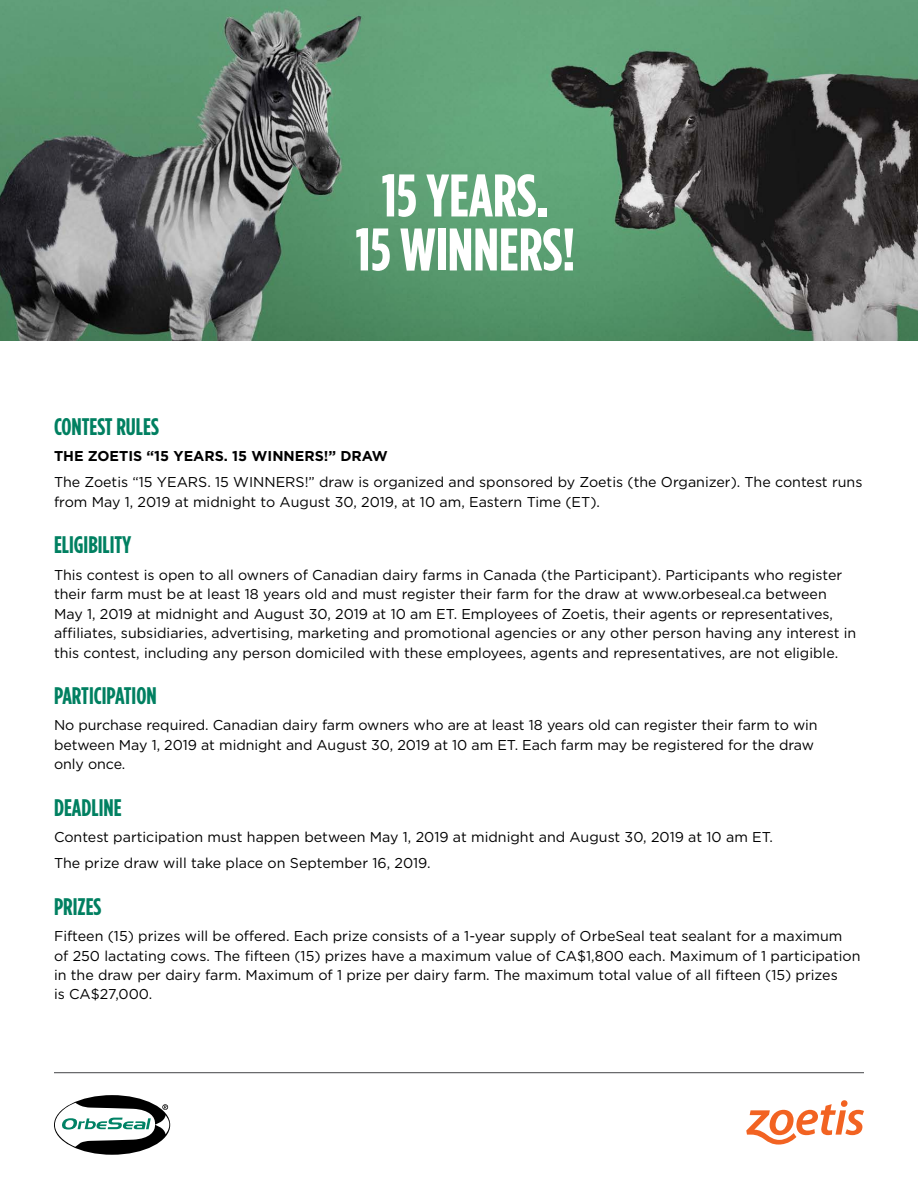
<style>
.page{position:relative;width:918px;height:1188px;background:#fff}
.page>*{position:absolute;margin:0;border:0;box-sizing:border-box;transform-origin:0 0}
.t1{font:700 60px/54px "Gotham Condensed";color:#fff;text-align:center}
.t2{font:700 24px "Gotham Condensed";color:#008061}
.t3{font:14.25px/19.5px "Gotham";color:#000}
.t4{font:700 14.25px "Gotham";color:#000}
</style>
<div class="page">
<hr style="left:54px;top:1072px;width:810px;height:1px;background:#58595b">
<div style="left:841px;top:1100px;width:7px;height:7px;background:#f26322;border-radius:50%"></div>
<svg style="left:746px;top:1104px;width:118px;height:41px"></svg>
<div style="left:54px;top:1095px;width:116px;height:60px;background:#000;border-radius:50%"></div>
<svg style="left:55px;top:1103px;width:114px;height:44px"></svg>
<img style="left:0;top:0;width:918px;height:340px">
<h1 class="t1" style="left:356px;top:168px;width:221px">15 YEARS.<br>15 WINNERS!</h1>
<h2 class="t2" style="left:54px;top:413px;width:106px">CONTEST RULES</h2>
<p class="t4" style="left:54px;top:447px;width:335px">THE ZOETIS “15 YEARS. 15 WINNERS!” DRAW</p>
<p class="t3" style="left:54px;top:472px;width:810px">The Zoetis “15 YEARS. 15 WINNERS!” draw is organized and sponsored by Zoetis (the Organizer). The contest runs from May 1, 2019 at midnight to August 30, 2019, at 10 am, Eastern Time (ET).</p>
<h2 class="t2" style="left:54px;top:531px;width:79px">ELIGIBILITY</h2>
<p class="t3" style="left:54px;top:565px;width:804px">This contest is open to all owners of Canadian dairy farms in Canada (the Participant). Participants who register their farm must be at least 18 years old and must register their farm for the draw at www.orbeseal.ca between May 1, 2019 at midnight and August 30, 2019 at 10 am ET. Employees of Zoetis, their agents or representatives, affiliates, subsidiaries, advertising, marketing and promotional agencies or any other person having any interest in this contest, including any person domiciled with these employees, agents and representatives, are not eligible.</p>
<h2 class="t2" style="left:54px;top:682px;width:104px">PARTICIPATION</h2>
<p class="t3" style="left:54px;top:715px;width:765px">No purchase required. Canadian dairy farm owners who are at least 18 years old can register their farm to win between May 1, 2019 at midnight and August 30, 2019 at 10 am ET. Each farm may be registered for the draw only once.</p>
<h2 class="t2" style="left:54px;top:793px;width:69px">DEADLINE</h2>
<p class="t3" style="left:54px;top:824px;width:721px;line-height:26.2px">Contest participation must happen between May 1, 2019 at midnight and August 30, 2019 at 10 am ET.<br>The prize draw will take place on September 16, 2019.</p>
<h2 class="t2" style="left:54px;top:892px;width:49px">PRIZES</h2>
<p class="t3" style="left:54px;top:926px;width:808px">Fifteen (15) prizes will be offered. Each prize consists of a 1-year supply of OrbeSeal teat sealant for a maximum<br>of 250 lactating cows. The fifteen (15) prizes have a maximum value of CA$1,800 each. Maximum of 1 participation in the draw per dairy farm. Maximum of 1 prize per dairy farm. The maximum total value of all fifteen (15) prizes<br>is CA$27,000.</p>
</div>
